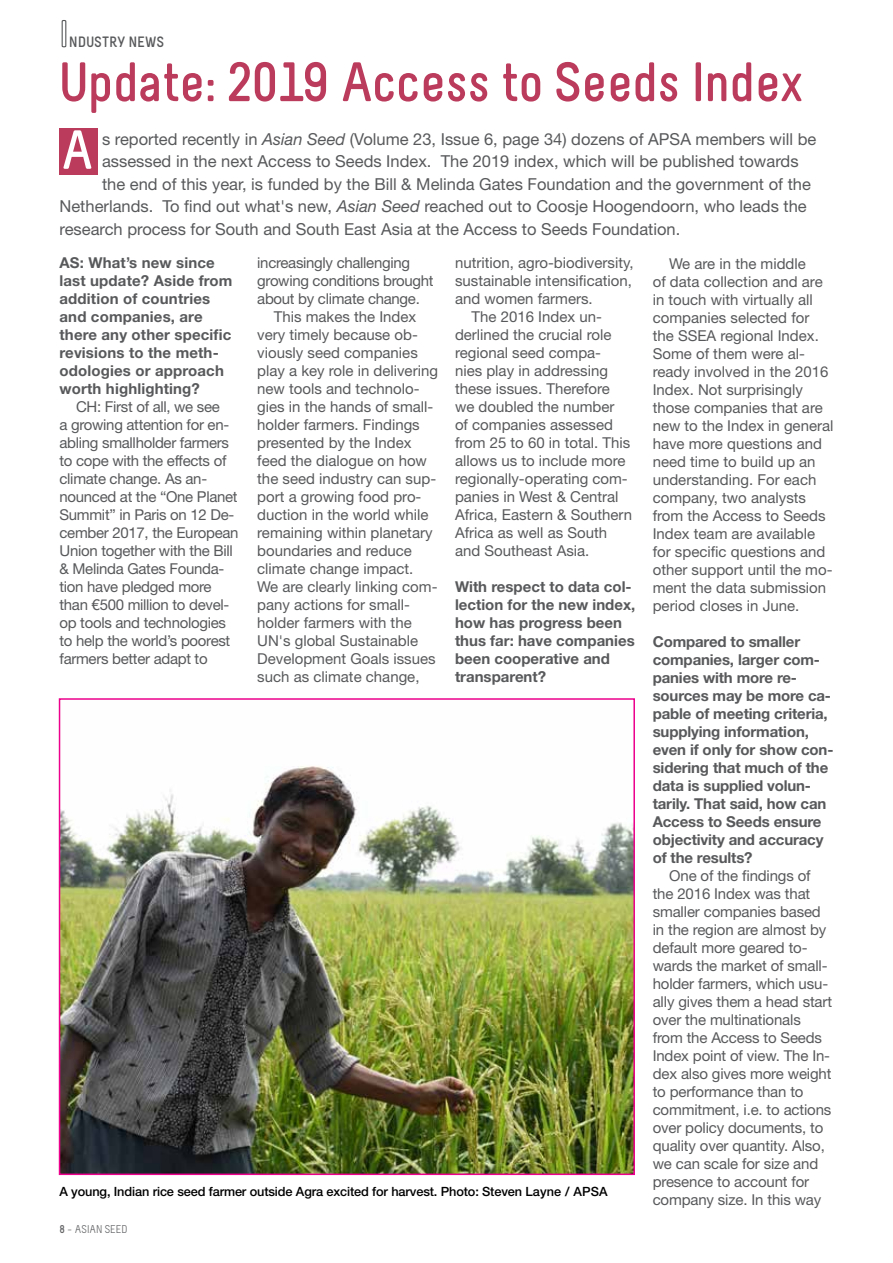
<style>
.page{position:relative;width:893px;height:1263px;background:#fff}
.page>*{position:absolute;margin:0;border:0;box-sizing:border-box;transform-origin:0 0}
.t1{font:700 55.5px "Melbourne";letter-spacing:-.01em;color:#bb3b5c}
.t2{font:700 55.05px "Melbourne";color:#fff}
.t3{font:16.5px "Helvetica Neue LT Std";color:#58595b}
.t4{font:15px/18px "Helvetica Neue LT Std";color:#58595b}
.t5{font:15px/18px "Helvetica Neue LT Std";letter-spacing:-.02em;color:#58595b}
.t6{font:700 15px/18px "Helvetica Neue LT Std";letter-spacing:-.01em;color:#58595b}
.t7{font:700 15px/18px "Helvetica Neue LT Std";letter-spacing:.01em;color:#58595b}
.t8{font:700 15px "Melbourne";color:#58595b}
.t9{font:500 12.75px "Helvetica Neue LT Std";letter-spacing:-.01em;color:#000}
.t10{font:11.25px "Melbourne";color:#636466}
.s1{font-style:italic}
.s2{font-weight:700}
</style>
<div class="page">
<div style="left:62px;top:20px;width:4px;height:27px;border:1px solid #58595b"></div>
<div style="left:60px;top:128px;width:38px;height:47px;background:#bb3b5c"></div>
<img style="left:62px;top:766px;width:570px;height:406px">
<div style="left:59px;top:698px;width:576px;height:477px;border:2px solid #ec008c"></div>
<p class="t8" style="left:69px;top:34px;width:97px">NDUSTRY NEWS</p>
<h1 class="t1" style="left:58px;top:53px;width:745px">Update: 2019 Access to Seeds Index</h1>
<h2 class="t2" style="left:60px;top:121px;width:36px">A</h2>
<p class="t3" style="left:102px;top:129px;width:716px">s reported recently in <span class="s1">Asian Seed</span> (Volume 23, Issue 6, page 34) dozens of APSA members will be</p>
<p class="t3" style="left:102px;top:151px;width:698px">assessed in the next Access to Seeds Index. The 2019 index, which will be published towards</p>
<p class="t3" style="left:102px;top:174px;width:710px">the end of this year, is funded by the Bill &amp; Melinda Gates Foundation and the government of the</p>
<p class="t3" style="left:60px;top:196px;width:749px">Netherlands. To find out what's new, <span class="s1">Asian Seed</span> reached out to Coosje Hoogendoorn, who leads the</p>
<p class="t3" style="left:60px;top:219px;width:622px">research process for South and South East Asia at the Access to Seeds Foundation.</p>
<p class="t7" style="left:60px;top:253px;width:174px">AS: What’s new since last update? Aside from addition of countries and companies, are there any other specific revisions to the meth&shy;odologies or approach worth highlighting?</p>
<p class="t5" style="left:60px;top:397px;width:180px;text-indent:16px">CH: First of all, we see<br>a growing attention for en&shy;abling smallholder farmers to cope with the effects of climate change. As an&shy;nounced at the “One Planet<br>Summit” in Paris on 12 De&shy;cember 2017, the European<br>Union together with the Bill &amp; Melinda Gates Founda&shy;tion have pledged more than €500 million to devel&shy;op tools and technologies to help the world’s poorest farmers better adapt to</p>
<p class="t5" style="left:257px;top:253px;width:154px">increasingly challenging</p>
<p class="t5" style="left:257px;top:271px;width:178px">growing conditions brought</p>
<p class="t5" style="left:257px;top:289px;width:164px">about by climate change.</p>
<p class="t4" style="left:274px;top:307px;width:144px">This makes the Index</p>
<p class="t4" style="left:257px;top:325px;width:162px">very timely because ob-</p>
<p class="t4" style="left:257px;top:343px;width:162px">viously seed companies</p>
<p class="t4" style="left:257px;top:361px;width:182px">play a key role in delivering</p>
<p class="t4" style="left:257px;top:379px;width:164px">new tools and technolo-</p>
<p class="t4" style="left:257px;top:397px;width:178px">gies in the hands of small-</p>
<p class="t4" style="left:257px;top:415px;width:164px">holder farmers. Findings</p>
<p class="t4" style="left:257px;top:433px;width:156px">presented by the Index</p>
<p class="t4" style="left:257px;top:451px;width:171px">feed the dialogue on how</p>
<p class="t4" style="left:257px;top:469px;width:180px">the seed industry can sup-</p>
<p class="t4" style="left:257px;top:487px;width:166px">port a growing food pro-</p>
<p class="t4" style="left:257px;top:505px;width:173px">duction in the world while</p>
<p class="t4" style="left:257px;top:523px;width:177px">remaining within planetary</p>
<p class="t4" style="left:257px;top:541px;width:156px">boundaries and reduce</p>
<p class="t4" style="left:257px;top:559px;width:158px">climate change impact.</p>
<p class="t4" style="left:257px;top:577px;width:182px">We are clearly linking com-</p>
<p class="t4" style="left:257px;top:595px;width:154px">pany actions for small-</p>
<p class="t4" style="left:257px;top:613px;width:156px">holder farmers with the</p>
<p class="t4" style="left:257px;top:631px;width:162px">UN's global Sustainable</p>
<p class="t4" style="left:257px;top:649px;width:180px">Development Goals issues</p>
<p class="t4" style="left:257px;top:667px;width:164px">such as climate change,</p>
<p class="t4" style="left:455px;top:253px;width:180px">nutrition, agro-biodiversity,</p>
<p class="t4" style="left:455px;top:271px;width:178px">sustainable intensification,</p>
<p class="t4" style="left:455px;top:289px;width:139px">and women farmers.</p>
<p class="t4" style="left:471px;top:307px;width:132px">The 2016 Index un-</p>
<p class="t4" style="left:455px;top:325px;width:158px">derlined the crucial role</p>
<p class="t4" style="left:455px;top:343px;width:148px">regional seed compa-</p>
<p class="t4" style="left:455px;top:361px;width:155px">nies play in addressing</p>
<p class="t4" style="left:455px;top:379px;width:157px">these issues. Therefore</p>
<p class="t4" style="left:455px;top:397px;width:161px">we doubled the number</p>
<p class="t4" style="left:455px;top:415px;width:160px">of companies assessed</p>
<p class="t4" style="left:455px;top:433px;width:177px">from 25 to 60 in total. This</p>
<p class="t4" style="left:455px;top:451px;width:172px">allows us to include more</p>
<p class="t4" style="left:455px;top:469px;width:174px">regionally-operating com-</p>
<p class="t4" style="left:455px;top:487px;width:165px">panies in West &amp; Central</p>
<p class="t4" style="left:455px;top:505px;width:179px">Africa, Eastern &amp; Southern</p>
<p class="t4" style="left:455px;top:523px;width:154px">Africa as well as South</p>
<p class="t4" style="left:455px;top:541px;width:136px">and Southeast Asia.</p>
<p class="t6" style="left:455px;top:577px;width:182px">With respect to data col&shy;lection for the new index, how has progress been thus far: have companies been cooperative and transparent?</p>
<p class="t9" style="left:60px;top:1183px;width:550px">A young, Indian rice seed farmer outside Agra excited for harvest. Photo: Steven Layne / APSA</p>
<p class="t10" style="left:60px;top:1223px;width:70px"><span class="s2">8</span> − ASIAN SEED</p>
<p class="t4" style="left:653px;top:254px;width:182px;text-indent:16px">We are in the middle<br>of data collection and are in touch with virtually all companies selected for the SSEA regional Index.<br>Some of them were al&shy;ready involved in the 2016<br>Index. Not surprisingly those companies that are new to the Index in general have more questions and need time to build up an understanding. For each company, two analysts from the Access to Seeds<br>Index team are available for specific questions and other support until the mo&shy;ment the data submission period closes in June.</p>
<p class="t6" style="left:653px;top:632px;width:182px">Compared to smaller companies, larger com&shy;panies with more re&shy;sources may be more ca&shy;pable of meeting criteria, supplying information, even if only for show con&shy;sidering that much of the data is supplied volun&shy;tarily. That said, how can<br>Access to Seeds ensure objectivity and accuracy of the results?</p>
<p class="t4" style="left:653px;top:866px;width:181px;text-indent:16px">One of the findings of the 2016 Index was that smaller companies based in the region are almost by default more geared to&shy;wards the market of small&shy;holder farmers, which usu&shy;ally gives them a head start over the multinationals from the Access to Seeds<br>Index point of view. The In&shy;dex also gives more weight to performance than to commitment, i.e. to actions over policy documents, to quality over quantity. Also, we can scale for size and presence to account for company size. In this way</p>
</div>
